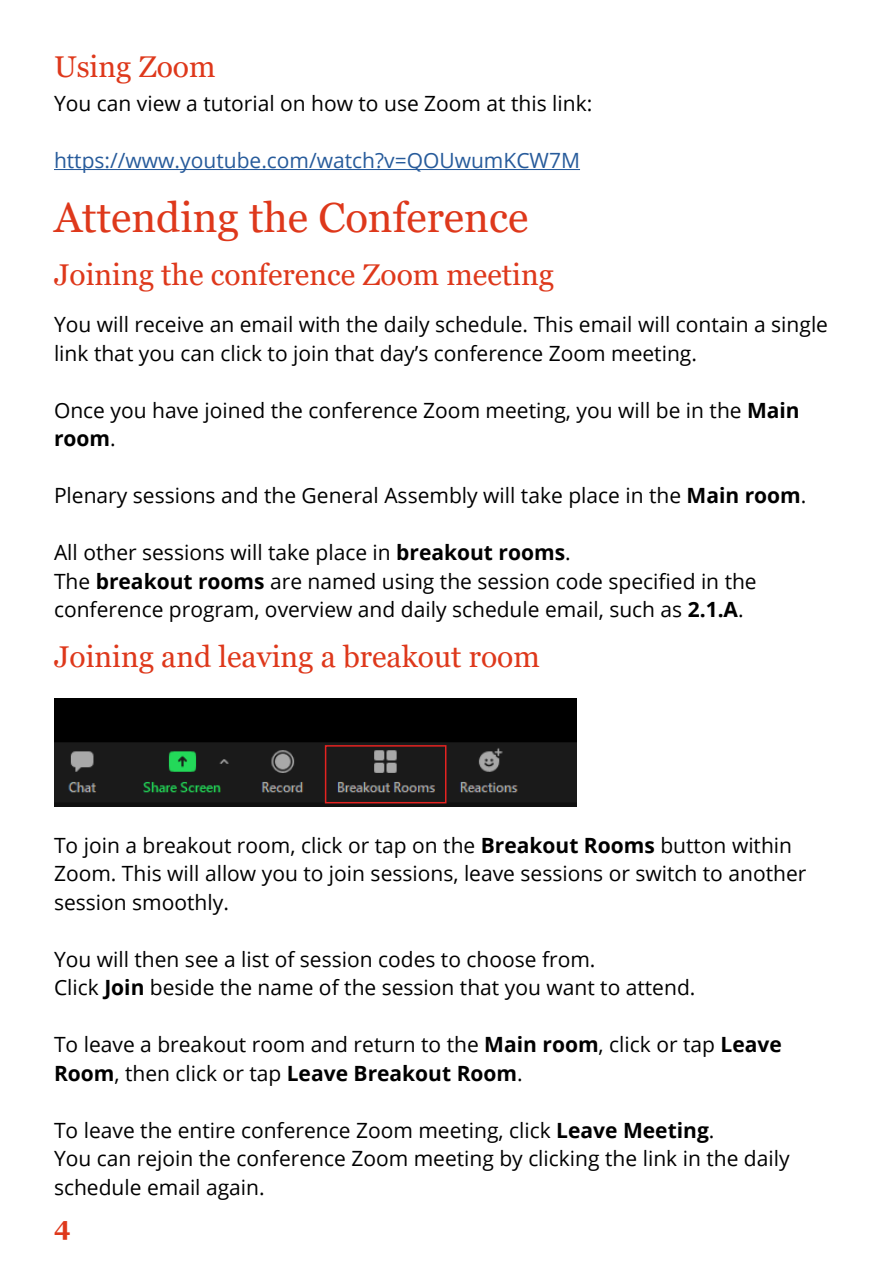
<style>
.page{position:relative;width:893px;height:1263px;background:#fff}
.page>*{position:absolute;margin:0;border:0;box-sizing:border-box;transform-origin:0 0}
.t1{font:42px "Georgia";color:#de381b}
.t2{font:30px "Georgia";color:#de381b}
.t3{font:700 25.5px "Georgia";color:#de381b}
.t4{font:21px/28.5px "Open Sans";color:#000}
.t5{font:21px "Open Sans";color:#275b9b}
.s1{font-weight:700}
</style>
<div class="page">
<hr style="left:54px;top:169px;width:526px;height:1px;background:#275b9b">
<img style="left:54px;top:699px;width:522px;height:108px">
<div style="left:325px;top:745px;width:121px;height:58px;border:2px solid #e52321"></div>
<h2 class="t2" style="left:54px;top:48px;width:163px">Using Zoom</h2>
<p class="t4" style="left:54px;top:89px;width:540px">You can view a tutorial on how to use Zoom at this link:</p>
<p class="t5" style="left:54px;top:146px;width:528px">https://www.youtube.com/watch?v=QOUwumKCW7M</p>
<h1 class="t1" style="left:54px;top:192px;width:476px">Attending the Conference</h1>
<h2 class="t2" style="left:54px;top:256px;width:502px">Joining the conference Zoom meeting</h2>
<p class="t4" style="left:54px;top:310px;width:776px">You will receive an email with the daily schedule. This email will contain a single link that you can click to join that day’s conference Zoom meeting.</p>
<p class="t4" style="left:54px;top:395px;width:747px">Once you have joined the conference Zoom meeting, you will be in the <span class="s1">Main room</span>.</p>
<p class="t4" style="left:54px;top:481px;width:754px">Plenary sessions and the General Assembly will take place in the <span class="s1">Main room</span>.</p>
<p class="t4" style="left:54px;top:538px;width:704px">All other sessions will take place in <span class="s1">breakout rooms</span>.<br>The <span class="s1">breakout rooms</span> are named using the session code specified in the conference program, overview and daily schedule email, such as <span class="s1">2.1.A</span>.</p>
<h2 class="t2" style="left:54px;top:638px;width:487px">Joining and leaving a breakout room</h2>
<p class="t4" style="left:54px;top:830px;width:754px">To join a breakout room, click or tap on the <span class="s1">Breakout Rooms</span> button within<br>Zoom. This will allow you to join sessions, leave sessions or switch to another session smoothly.</p>
<p class="t4" style="left:54px;top:944px;width:643px">You will then see a list of session codes to choose from.<br>Click <span class="s1">Join</span> beside the name of the session that you want to attend.</p>
<p class="t4" style="left:54px;top:1030px;width:729px">To leave a breakout room and return to the <span class="s1">Main room</span>, click or tap <span class="s1">Leave<br>Room</span>, then click or tap <span class="s1">Leave Breakout Room</span>.</p>
<p class="t4" style="left:54px;top:1115px;width:737px">To leave the entire conference Zoom meeting, click <span class="s1">Leave Meeting</span>.<br>You can rejoin the conference Zoom meeting by clicking the link in the daily schedule email again.</p>
<p class="t3" style="left:54px;top:1209px;width:18px">4</p>
</div>
